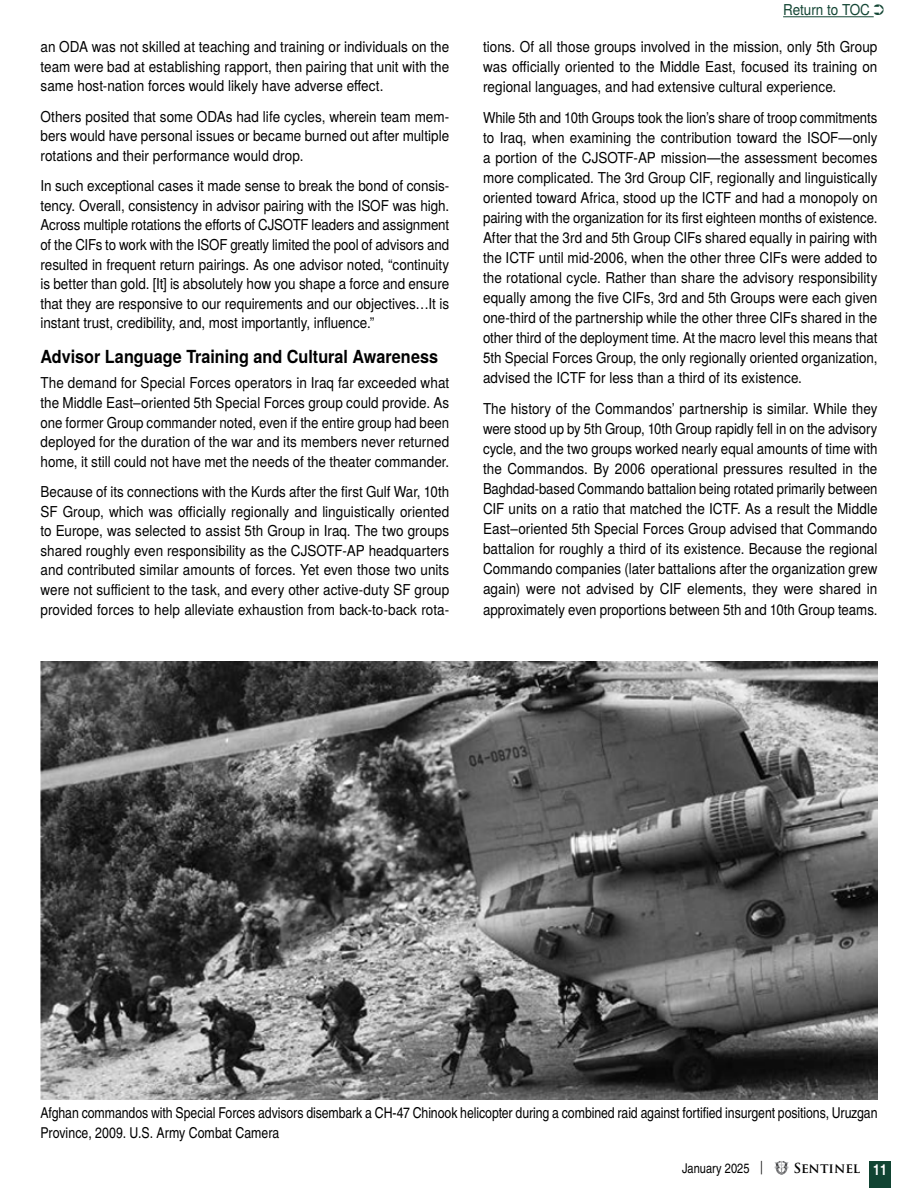
<style>
.page{position:relative;width:918px;height:1188px;background:#fff}
.page>*{position:absolute;margin:0;border:0;box-sizing:border-box;transform-origin:0 0}
.Body_Text{font:700 18px "Te X Gyre Heros";color:#000;scale:.9 1}
.Body_Text-2{font:15px/19.5px "Te X Gyre Heros";color:#000;text-align:justify;scale:.9 1}
.Body_Text-3{font:15px/20px "Te X Gyre Heros";color:#000;text-align:justify;scale:.88 1}
.Body_Text-4{font:15px/19.5px "Te X Gyre Heros";color:#000;text-align:justify;scale:.89 1}
.Captions{font:15px/19.5px "Te X Gyre Heros Condensed";letter-spacing:-.005em;color:#000}
.Captions-2{font:15px "Te X Gyre Heros";letter-spacing:-.005em;color:#114432;scale:.9 1}
.t1{font:700 15px "Te X Gyre Heros Condensed";color:#fff}
.t2{font:13.5px "Te X Gyre Heros Condensed";color:#000}
.t3{font:700 13.5px "Trajan Pro";color:#000}
.t4{font:13.5px "Trajan Pro";color:#000}
</style>
<div class="page">
<div style="left:869px;top:1161px;width:22px;height:27px;background:#114432"></div>
<svg style="left:774px;top:1161px;width:15px;height:14px"></svg>
<img style="left:40px;top:661px;width:838px;height:439px">
<hr style="left:783px;top:16px;width:91px;height:1px;background:#114432">
<p class="Body_Text-2" style="left:40px;top:36px;width:456px">an ODA was not skilled at teaching and training or individuals on the team were bad at establishing rapport, then pairing that unit with the same host-nation forces would likely have adverse effect.</p>
<p class="Body_Text-2" style="left:40px;top:106px;width:456px">Others posited that some ODAs had life cycles, wherein team mem&shy;bers would have personal issues or became burned out after multiple rotations and their performance would drop.</p>
<p class="Body_Text-2" style="left:40px;top:175px;width:456px">In such exceptional cases it made sense to break the bond of consis&shy;tency. Overall, consistency in advisor pairing with the ISOF was high.<br>Across multiple rotations the efforts of CJSOTF leaders and assignment of the CIFs to work with the ISOF greatly limited the pool of advisors and resulted in frequent return pairings. As one advisor noted, “continuity is better than gold. [It] is absolutely how you shape a force and ensure that they are responsive to our requirements and our objectives…It is instant trust, credibility, and, most importantly, influence.”</p>
<p class="Body_Text" style="left:40px;top:343px;width:443px">Advisor Language Training and Cultural Awareness</p>
<p class="Body_Text-2" style="left:40px;top:372px;width:456px">The demand for Special Forces operators in Iraq far exceeded what the Middle East–oriented 5th Special Forces group could provide. As one former Group commander noted, even if the entire group had been deployed for the duration of the war and its members never returned home, it still could not have met the needs of the theater commander.</p>
<p class="Body_Text-4" style="left:40px;top:481px;width:461px">Because of its connections with the Kurds after the first Gulf War, 10th SF Group, which was officially regionally and linguistically oriented to Europe, was selected to assist 5th Group in Iraq. The two groups shared roughly even responsibility as the CJSOTF-AP headquarters and contributed similar amounts of forces. Yet even those two units were not sufficient to the task, and every other active-duty SF group provided forces to help alleviate exhaustion from back-to-back rota-</p>
<p class="Captions-2" style="left:783px;top:-2px;width:114px">Return to TOC ➲</p>
<p class="Body_Text-2" style="left:483px;top:36px;width:440px;line-height:20px">tions. Of all those groups involved in the mission, only 5th Group was officially oriented to the Middle East, focused its training on regional languages, and had extensive cultural experience.</p>
<p class="Body_Text-3" style="left:483px;top:107px;width:450px">While 5th and 10th Groups took the lion’s share of troop commitments to Iraq, when examining the contribution toward the ISOF—only a portion of the CJSOTF-AP mission—the assessment becomes more complicated. The 3rd Group CIF, regionally and linguistically oriented toward Africa, stood up the ICTF and had a monopoly on pairing with the organization for its first eighteen months of existence.<br>After that the 3rd and 5th Group CIFs shared equally in pairing with the ICTF until mid-2006, when the other three CIFs were added to the rotational cycle. Rather than share the advisory responsibility equally among the five CIFs, 3rd and 5th Groups were each given one-third of the partnership while the other three CIFs shared in the other third of the deployment time. At the macro level this means that 5th Special Forces Group, the only regionally oriented organization, advised the ICTF for less than a third of its existence.</p>
<p class="Body_Text-2" style="left:483px;top:398px;width:440px;line-height:20px">The history of the Commandos’ partnership is similar. While they were stood up by 5th Group, 10th Group rapidly fell in on the advisory cycle, and the two groups worked nearly equal amounts of time with the Commandos. By 2006 operational pressures resulted in the Baghdad-based Commando battalion being rotated primarily between CIF units on a ratio that matched the ICTF. As a result the Middle East–oriented 5th Special Forces Group advised that Commando battalion for roughly a third of its existence. Because the regional Commando companies (later battalions after the organization grew again) were not advised by CIF elements, they were shared in approximately even proportions between 5th and 10th Group teams.</p>
<p class="Captions" style="left:40px;top:1103px;width:839px">Afghan commandos with Special Forces advisors disembark a CH-47 Chinook helicopter during a combined raid against fortified insurgent positions, Uruzgan<br>Province, 2009. U.S. Army Combat Camera</p>
<p class="t4" style="left:758px;top:1158px;width:8px">|</p>
<p class="t3" style="left:794px;top:1159px;width:68px">SENTINEL</p>
<p class="t2" style="left:682px;top:1158px;width:69px">January 2025</p>
<p class="t1" style="left:873px;top:1159px;width:15px">11</p>
</div>
